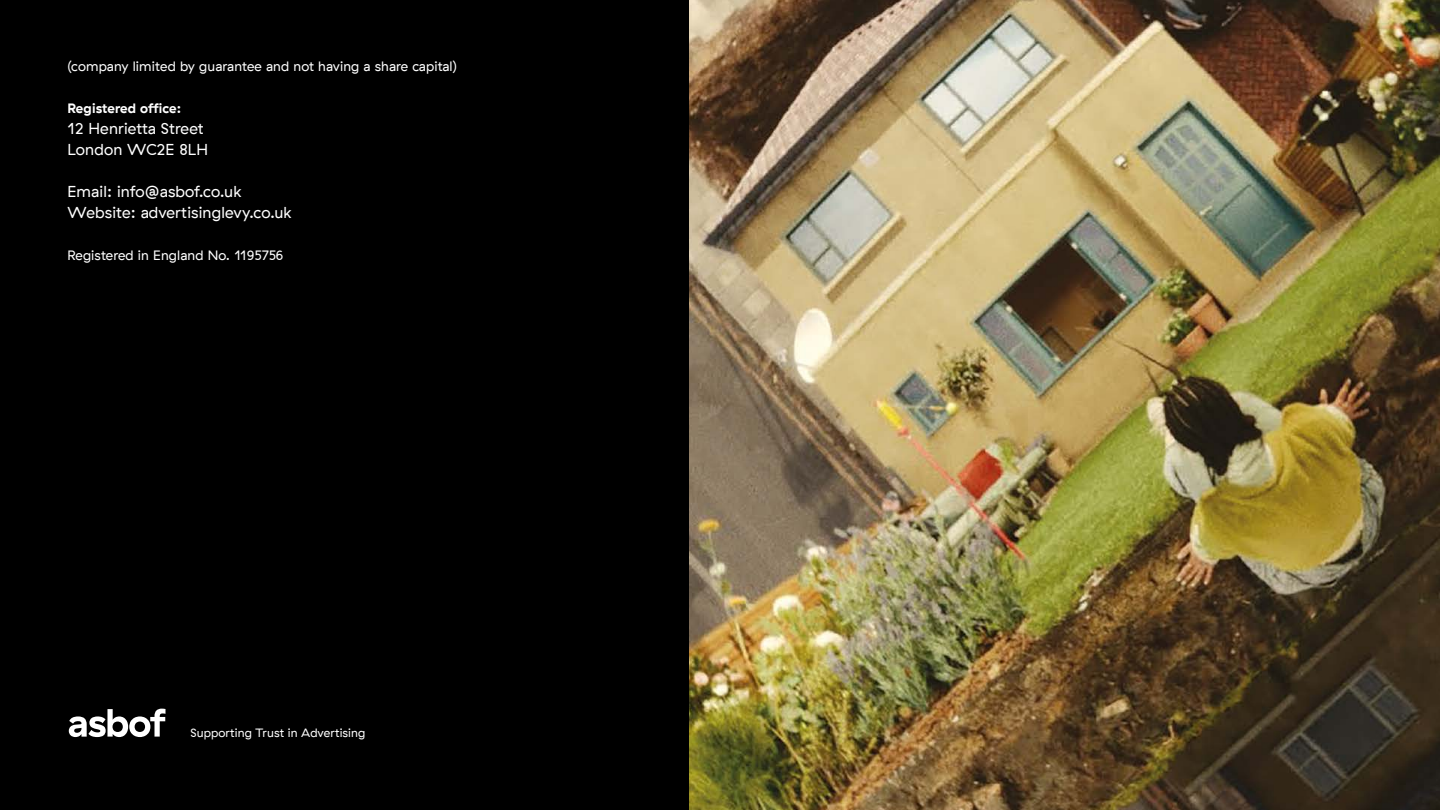
<style>
.page{position:relative;width:1440px;height:810px;background:#fff}
.page>*{position:absolute;margin:0;border:0;box-sizing:border-box;transform-origin:0 0}
.t1{font:15.75px/21px "GT Haptik";letter-spacing:.01em;color:#fff}
.t2{font:13.5px "GT Haptik";letter-spacing:.01em;color:#fff}
.t3{font:700 13.5px "GT Haptik";letter-spacing:.01em;color:#fff}
.t4{font:12px "GT Haptik";letter-spacing:.01em;color:#fff}
</style>
<div class="page">
<img style="left:688px;top:0;width:752px;height:810px">
<div style="left:0;top:0;width:688px;height:810px;background:#000"></div>
<svg style="left:69px;top:709px;width:96px;height:28px"></svg>
<p class="t2" style="left:68px;top:58px;width:391px">(company limited by guarantee and not having a share capital)</p>
<p class="t3" style="left:68px;top:100px;width:115px">Registered office:</p>
<p class="t1" style="left:68px;top:118px;width:142px">12 Henrietta Street<br>London WC2E 8LH</p>
<p class="t1" style="left:68px;top:181px;width:226px">Email: info@asbof.co.uk<br>Website: advertisinglevy.co.uk</p>
<p class="t2" style="left:68px;top:247px;width:218px">Registered in England No. 1195756</p>
<p class="t4" style="left:190px;top:726px;width:177px">Supporting Trust in Advertising</p>
</div>
